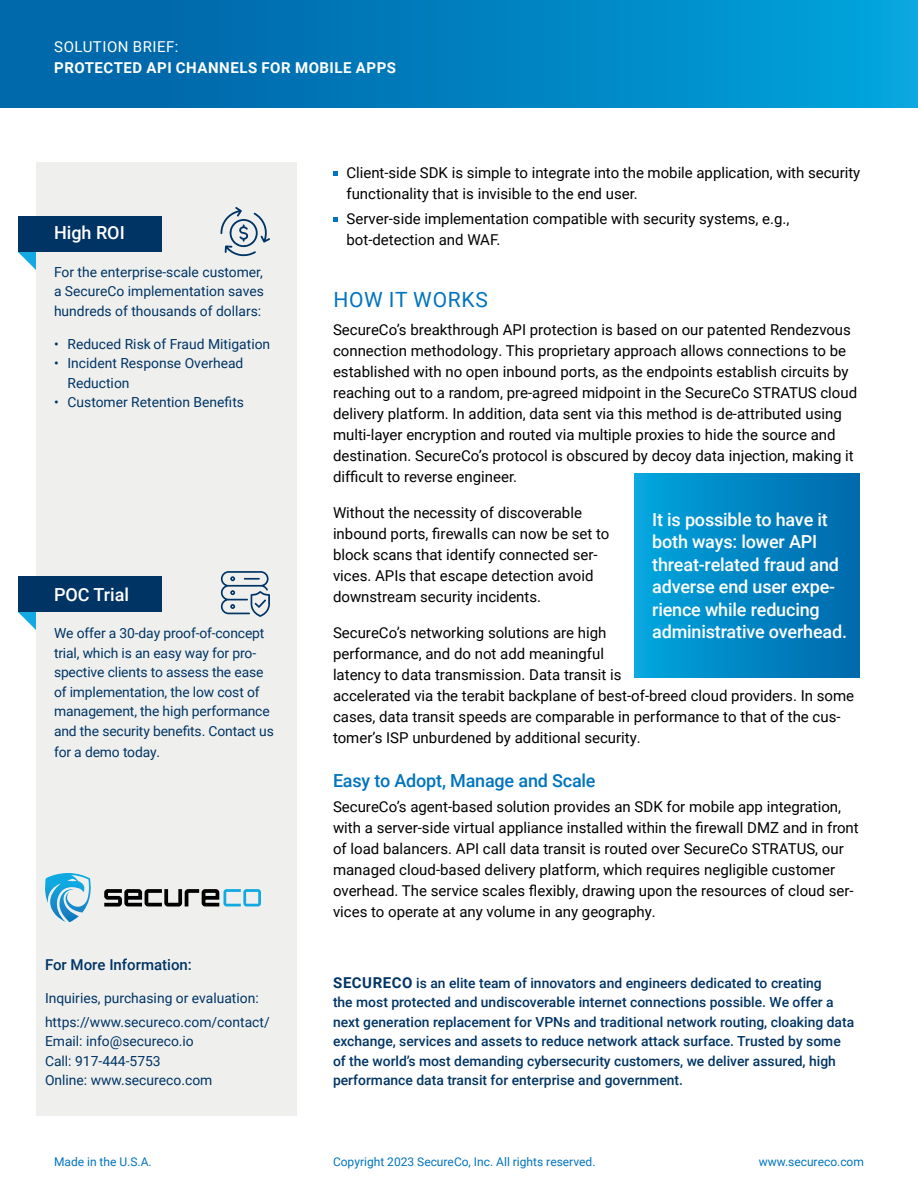
<style>
.page{position:relative;width:918px;height:1188px;background:#fff}
.page>*{position:absolute;margin:0;border:0;box-sizing:border-box;transform-origin:0 0}
.t1{font:21px "Roboto";letter-spacing:.035em;color:#0074be}
.t2{font:500 18px/22.5px "Roboto";letter-spacing:-.01em;color:#fff}
.t3{font:500 18px "Roboto";letter-spacing:-.01em;color:#0074be}
.t4{font:15px/21px "Roboto";color:#000}
.t5{font:700 15px "Roboto";letter-spacing:.035em;color:#fff}
.t6{font:500 15px "Roboto";color:#003464}
.t7{font:15px "Roboto";letter-spacing:.035em;color:#fff}
.t8{font:13.8px/19.5px "Roboto";color:#003464}
.t9{font:500 13.8px/19.5px "Roboto";color:#003464}
.t10{font:12px "Roboto";color:#0074be}
.s1{font-weight:700;font-size:15px}
</style>
<div class="page">
<div style="left:36px;top:162px;width:261px;height:954px;background:#eff0ee"></div>
<div style="left:0;top:0;width:918px;height:108px;background:linear-gradient(to right,#005fa3,#02a3dc)"></div>
<svg style="left:104px;top:889px;width:157px;height:18px"></svg>
<svg style="left:45px;top:873px;width:46px;height:49px"></svg>
<svg style="left:221px;top:571px;width:49px;height:46px"></svg>
<svg style="left:333px;top:171px;width:5px;height:4px"></svg>
<svg style="left:333px;top:217px;width:5px;height:5px"></svg>
<div style="left:634px;top:473px;width:225px;height:205px;background:linear-gradient(to right,#03a6df,#0067aa)"></div>
<div style="left:18px;top:576px;width:144px;height:36px;background:#003464"></div>
<div style="left:18px;top:216px;width:144px;height:36px;background:#003464"></div>
<svg style="left:18px;top:612px;width:18px;height:18px"></svg>
<svg style="left:18px;top:252px;width:18px;height:18px"></svg>
<svg style="left:220px;top:207px;width:50px;height:50px"></svg>
<p class="t7" style="left:54px;top:36px;width:126px">SOLUTION BRIEF:</p>
<p class="t5" style="left:54px;top:57px;width:343px">PROTECTED API CHANNELS FOR MOBILE APPS</p>
<p class="t2" style="left:54px;top:221px;width:72px">High ROI</p>
<p class="t8" style="left:54px;top:262px;width:211px;text-align:justify">For the enterprise-scale customer, a SecureCo implementation saves hundreds of thousands of dollars:</p>
<p class="t8" style="left:54px;top:334px;width:218px">• Reduced Risk of Fraud Mitigation</p>
<p class="t8" style="left:68px;top:353px;width:177px;text-indent:-14px">• Incident Response Overhead<br>Reduction</p>
<p class="t8" style="left:54px;top:392px;width:192px">• Customer Retention Benefits</p>
<p class="t2" style="left:54px;top:583px;width:77px">POC Trial</p>
<p class="t8" style="left:54px;top:623px;width:221px">We offer a 30-day proof-of-concept trial, which is an easy way for pro&shy;spective clients to assess the ease of implementation, the low cost of management, the high performance and the security benefits. Contact us</p>
<p class="t8" style="left:54px;top:742px;width:108px">for a demo today.</p>
<p class="t6" style="left:45px;top:954px;width:148px">For More Information:</p>
<p class="t8" style="left:45px;top:985px;width:226px;line-height:24px">Inquiries, purchasing or evaluation: https://www.secureco.com/contact/</p>
<p class="t8" style="left:45px;top:1031px;width:169px">Email: info@secureco.io<br>Call: 917-444-5753<br>Online: www.secureco.com</p>
<p class="t4" style="left:346px;top:161px;width:515px">Client-side SDK is simple to integrate into the mobile application, with security functionality that is invisible to the end user.</p>
<p class="t4" style="left:346px;top:208px;width:444px">Server-side implementation compatible with security systems, e.g., bot-detection and WAF.</p>
<h1 class="t1" style="left:333px;top:285px;width:156px">HOW IT WORKS</h1>
<p class="t4" style="left:333px;top:319px;width:526px">SecureCo’s breakthrough API protection is based on our patented Rendezvous connection methodology. This proprietary approach allows connections to be established with no open inbound ports, as the endpoints establish circuits by reaching out to a random, pre-agreed midpoint in the SecureCo STRATUS cloud delivery platform. In addition, data sent via this method is de-attributed using multi-layer encryption and routed via multiple proxies to hide the source and destination. SecureCo’s protocol is obscured by decoy data injection, making it difficult to reverse engineer.</p>
<p class="t4" style="left:333px;top:502px;width:278px">Without the necessity of discoverable inbound ports, firewalls can now be set to block scans that identify connected ser&shy;vices. APIs that escape detection avoid downstream security incidents.</p>
<p class="t4" style="left:333px;top:622px;width:523px">SecureCo’s networking solutions are high<br>performance, and do not add meaningful<br>latency to data transmission. Data transit is<br>accelerated via the terabit backplane of best-of-breed cloud providers. In some cases, data transit speeds are comparable in performance to that of the cus&shy;tomer’s ISP unburdened by additional security.</p>
<p class="t3" style="left:333px;top:768px;width:264px">Easy to Adopt, Manage and Scale</p>
<p class="t4" style="left:333px;top:796px;width:527px">SecureCo’s agent-based solution provides an SDK for mobile app integration, with a server-side virtual appliance installed within the firewall DMZ and in front of load balancers. API call data transit is routed over SecureCo STRATUS, our managed cloud-based delivery platform, which requires negligible customer overhead. The service scales flexibly, drawing upon the resources of cloud ser&shy;vices to operate at any volume in any geography.</p>
<p class="t2" style="left:652px;top:507px;width:196px">It is possible to have it both ways: lower API threat-related fraud and adverse end user expe&shy;rience while reducing administrative overhead.</p>
<p class="t9" style="left:333px;top:973px;width:523px"><span class="s1">SECURECO</span> is an elite team of innovators and engineers dedicated to creating<br>the most protected and undiscoverable internet connections possible. We offer a next generation replacement for VPNs and traditional network routing, cloaking data exchange, services and assets to reduce network attack surface. Trusted by some of the world’s most demanding cybersecurity customers, we deliver assured, high performance data transit for enterprise and government.</p>
<p class="t10" style="left:54px;top:1153px;width:99px">Made in the U.S.A.</p>
<p class="t10" style="left:333px;top:1153px;width:264px">Copyright 2023 SecureCo, Inc. All rights reserved.</p>
<p class="t10" style="left:759px;top:1153px;width:107px">www.secureco.com</p>
</div>
